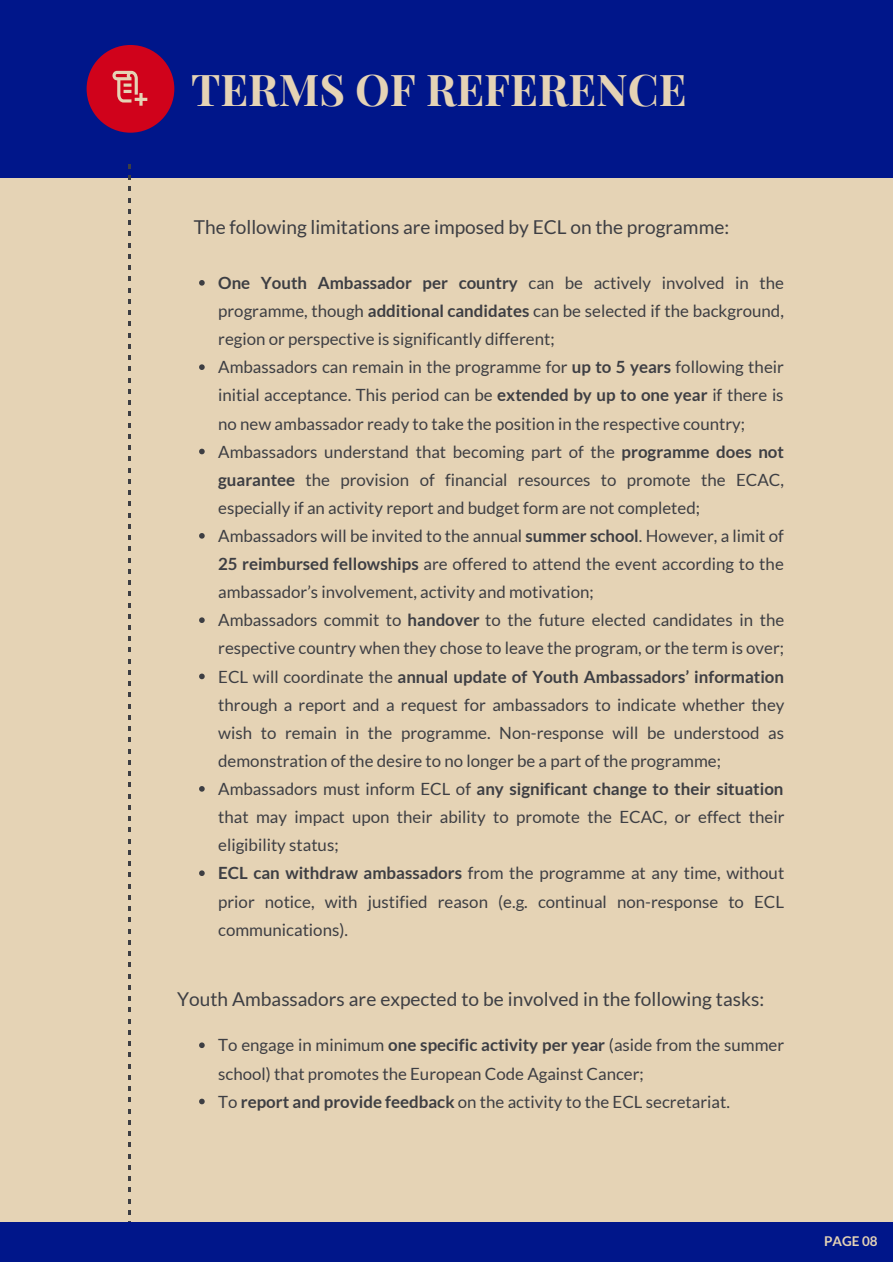
<style>
.page{position:relative;width:893px;height:1262px;background:#fff}
.page>*{position:absolute;margin:0;border:0;box-sizing:border-box;transform-origin:0 0}
.t1{font:700 43.8px "Playfair Display";color:#e5d3b5}
.t2{font:19.05px "Lato";color:#3d3e43}
.t3{font:16.8px/28px "Lato";color:#3d3e43}
.t4{font:700 13.5px "Lato";color:#e5d3b5}
.s1{font-weight:700}
</style>
<div class="page">
<div style="left:0;top:0;width:892px;height:1261px;background:#e5d3b5"></div>
<div style="left:0;top:0;width:892px;height:178px;background:#00168a"></div>
<div style="left:0;top:1222px;width:892px;height:39px;background:#00168a"></div>
<div style="left:87px;top:45px;width:87px;height:88px;background:#d0021b;border-radius:50%"></div>
<svg style="left:112px;top:71px;width:35px;height:35px"></svg>
<svg style="left:199px;top:280px;width:6px;height:6px"></svg>
<svg style="left:199px;top:364px;width:6px;height:6px"></svg>
<svg style="left:199px;top:448px;width:6px;height:6px"></svg>
<svg style="left:199px;top:533px;width:6px;height:5px"></svg>
<svg style="left:199px;top:617px;width:6px;height:6px"></svg>
<svg style="left:199px;top:673px;width:6px;height:6px"></svg>
<svg style="left:199px;top:786px;width:6px;height:5px"></svg>
<svg style="left:199px;top:870px;width:6px;height:6px"></svg>
<svg style="left:199px;top:1042px;width:6px;height:6px"></svg>
<svg style="left:199px;top:1098px;width:6px;height:6px"></svg>
<h1 class="t1" style="left:191px;top:55px;width:497px">TERMS OF REFERENCE</h1>
<p class="t2" style="left:194px;top:216px;width:537px">The following limitations are imposed by ECL on the programme:</p>
<p class="t3" style="left:218px;top:269px;width:567px"><span class="s1">One Youth Ambassador per country</span> can be actively involved in the programme, though <span class="s1">additional candidates</span> can be selected if the background, region or perspective is significantly different;<br>Ambassadors can remain in the programme for <span class="s1">up to 5 years</span> following their initial acceptance. This period can be <span class="s1">extended by up to one year</span> if there is no new ambassador ready to take the position in the respective country; Ambassadors understand that becoming part of the <span class="s1">programme does not guarantee</span> the provision of financial resources to promote the ECAC, especially if an activity report and budget form are not completed; Ambassadors will be invited to the annual <span class="s1">summer school</span>. However, a limit of <span class="s1">25 reimbursed fellowships</span> are offered to attend the event according to the ambassador’s involvement, activity and motivation;<br>Ambassadors commit to <span class="s1">handover</span> to the future elected candidates in the respective country when they chose to leave the program, or the term is over; ECL will coordinate the <span class="s1">annual update of Youth Ambassadors’ information </span>through a report and a request for ambassadors to indicate whether they wish to remain in the programme. Non-response will be understood as demonstration of the desire to no longer be a part of the programme; Ambassadors must inform ECL of <span class="s1">any significant change to their situation </span>that may impact upon their ability to promote the ECAC, or effect their eligibility status;<br><span class="s1">ECL can withdraw ambassadors</span> from the programme at any time, without prior notice, with justified reason (e.g. continual non-response to ECL communications).</p>
<p class="t2" style="left:177px;top:989px;width:588px">Youth Ambassadors are expected to be involved in the following tasks:</p>
<p class="t3" style="left:218px;top:1031px;width:567px">To engage in minimum <span class="s1">one specific activity per year</span> (aside from the summer school) that promotes the European Code Against Cancer;<br>To <span class="s1">report and provide feedback</span> on the activity to the ECL secretariat.</p>
<p class="t4" style="left:823px;top:1233px;width:55px">PAGE 08</p>
</div>
